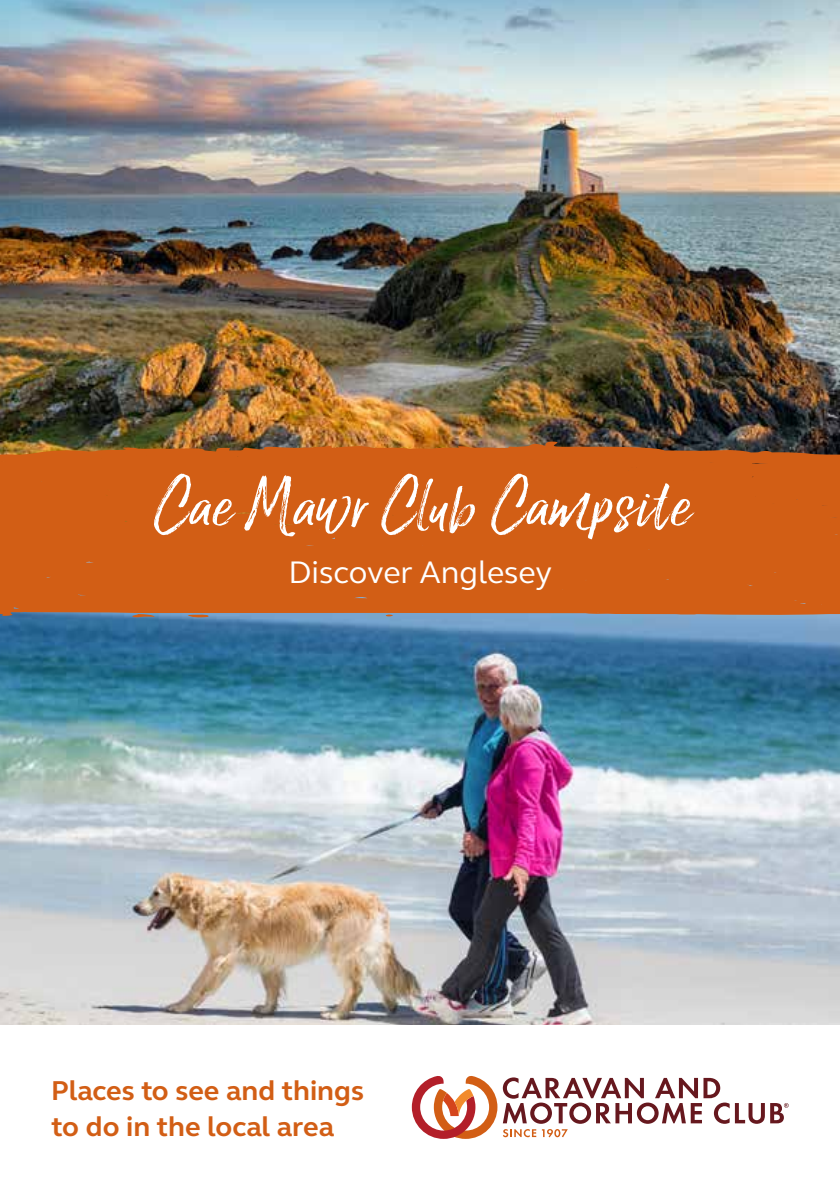
<style>
.page{position:relative;width:840px;height:1191px;background:#fff}
.page>*{position:absolute;margin:0;border:0;box-sizing:border-box;transform-origin:0 0}
.t1{font:76px "Lucky Fellas Win";letter-spacing:.025em;color:#fff}
.t2{font:32px "FS Elliot";color:#fff}
.t3{font:700 28px/36px "FS Elliot";color:#d25e15}
</style>
<div class="page">
<img style="left:0;top:0;width:839px;height:1024px">
<svg style="left:187px;top:616px;width:23px;height:2px"></svg>
<svg style="left:130px;top:616px;width:25px;height:2px"></svg>
<div style="left:0;top:441px;width:839px;height:175px;background:#d25e15"></div>
<svg style="left:411px;top:1076px;width:377px;height:62px"></svg>
<h1 class="t1" style="left:150px;top:457px;width:541px">Cae Mawr Club Campsite</h1>
<p class="t2" style="left:288px;top:550px;width:265px">Discover Anglesey</p>
<p class="t3" style="left:51px;top:1072px;width:314px">Places to see and things to do in the local area</p>
</div>
